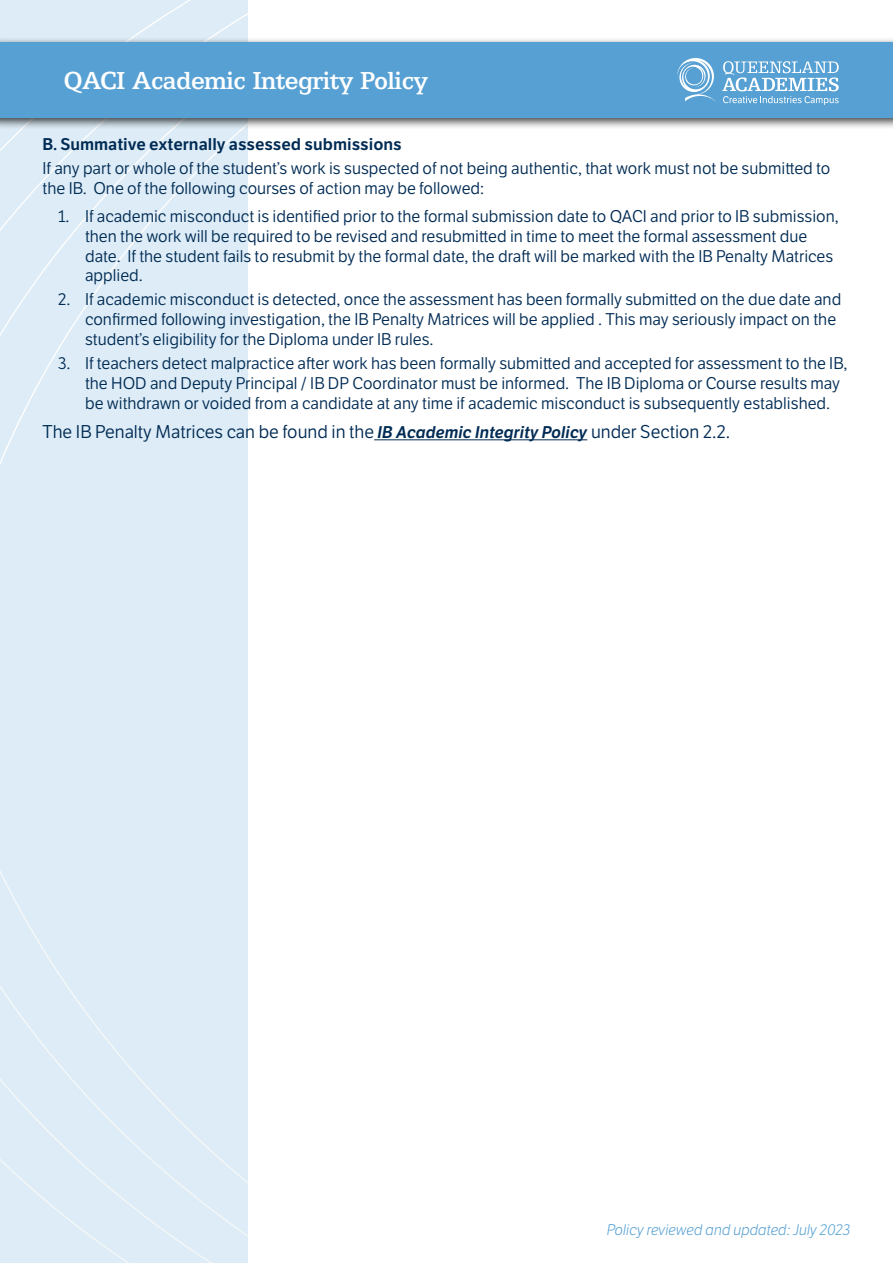
<style>
.page{position:relative;width:893px;height:1263px;background:#fff}
.page>*{position:absolute;margin:0;border:0;box-sizing:border-box;transform-origin:0 0}
.t1{font:500 24px "Egyptian 505 SBOP";letter-spacing:-.02em;color:#fff}
.t2{font:18px "LFT Etica";color:#002b54}
.t3{font:16.5px/19.8px "LFT Etica";color:#002b54}
.t4{font:600 16.5px "LFT Etica";color:#002b54}
.t5{font:italic 300 15px "LFT Etica";color:#56a0d3}
.s1{font-weight:600;font-style:italic;font-size:16.5px}
</style>
<div class="page">
<div style="left:0;top:0;width:248px;height:1263px;background:#ddecf6"></div>
<svg style="left:0;top:250px;width:128px;height:111px"></svg>
<svg style="left:0;top:13px;width:248px;height:237px"></svg>
<svg style="left:0;top:0;width:213px;height:167px"></svg>
<svg style="left:0;top:963px;width:248px;height:274px"></svg>
<svg style="left:0;top:1060px;width:233px;height:203px"></svg>
<svg style="left:0;top:1144px;width:149px;height:119px"></svg>
<hr style="left:374px;top:439px;width:213px;height:1px;background:#002b54">
<div style="left:0;top:38px;width:893px;height:91px;background:#000;opacity:.75"></div>
<div style="left:0;top:43px;width:893px;height:75px;background:#56a0d3"></div>
<svg style="left:677px;top:58px;width:162px;height:47px"></svg>
<h1 class="t1" style="left:64px;top:67px;width:366px">QACI Academic Integrity Policy</h1>
<p class="t4" style="left:43px;top:134px;width:361px">B. Summative externally assessed submissions</p>
<p class="t3" style="left:43px;top:159px;width:789px">If any part or whole of the student’s work is suspected of not being authentic, that work must not be submitted to the IB. One of the following courses of action may be followed:</p>
<p class="t3" style="left:85px;top:207px;width:755px;text-indent:-27px">1. If academic misconduct is identified prior to the formal submission date to QACI and prior to IB submission, then the work will be required to be revised and resubmitted in time to meet the formal assessment due date. If the student fails to resubmit by the formal date, the draft will be marked with the IB Penalty Matrices applied.</p>
<p class="t3" style="left:85px;top:290px;width:758px;text-indent:-27px">2. If academic misconduct is detected, once the assessment has been formally submitted on the due date and confirmed following investigation, the IB Penalty Matrices will be applied . This may seriously impact on the student’s eligibility for the Diploma under IB rules.</p>
<p class="t3" style="left:85px;top:354px;width:764px;text-indent:-27px">3. If teachers detect malpractice after work has been formally submitted and accepted for assessment to the IB, the HOD and Deputy Principal / IB DP Coordinator must be informed. The IB Diploma or Course results may be withdrawn or voided from a candidate at any time if academic misconduct is subsequently established.</p>
<p class="t2" style="left:43px;top:421px;width:689px">The IB Penalty Matrices can be found in the <span class="s1">IB Academic Integrity Policy</span> under Section 2.2.</p>
<p class="t5" style="left:607px;top:1221px;width:245px">Policy reviewed and updated: July 2023</p>
</div>
